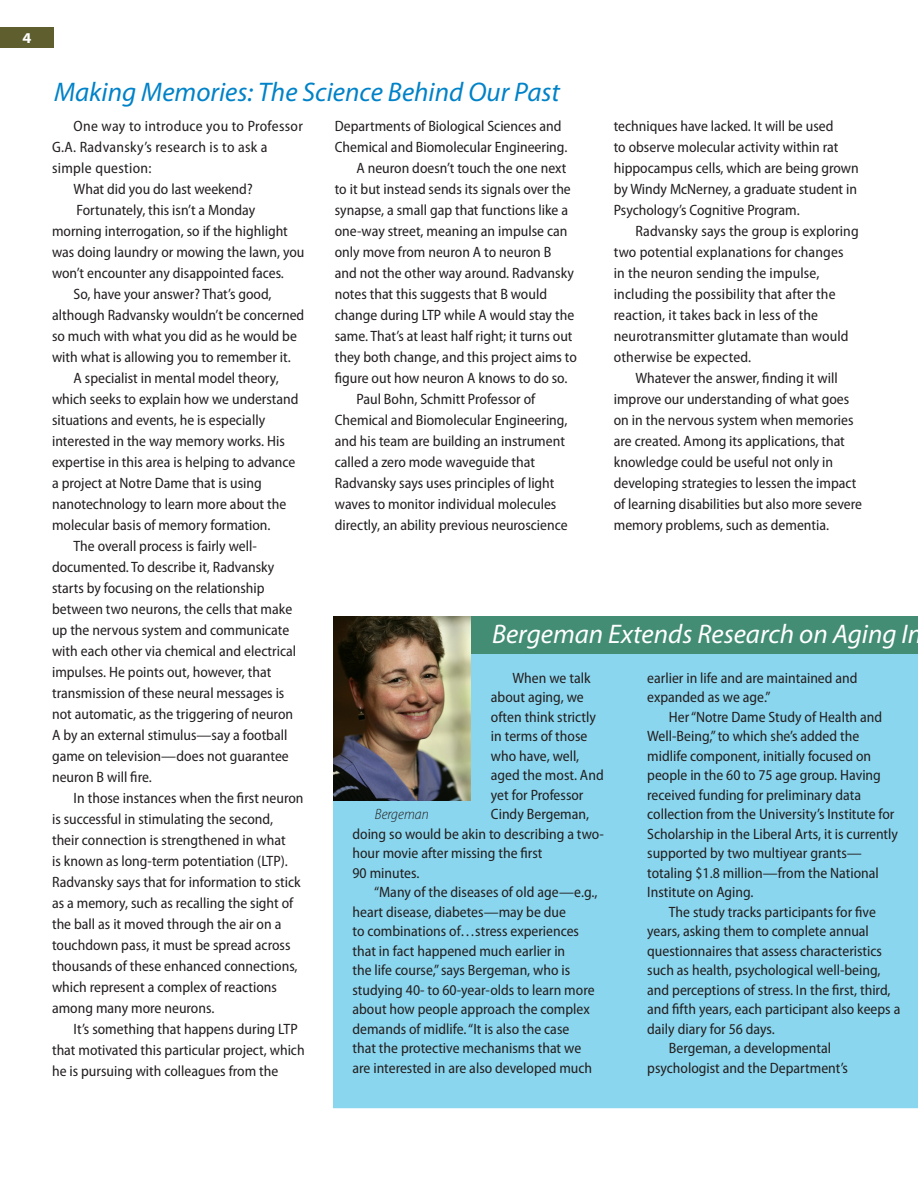
<style>
.page{position:relative;width:918px;height:1188px;background:#fff}
.page>*{position:absolute;margin:0;border:0;box-sizing:border-box;transform-origin:0 0}
.t1{font:italic 27px "Myriad Pro";color:#0082c8}
.t2{font:italic 27px "Myriad Pro";color:#fff}
.t3{font:semi-condensed 15px/21px "Myriad Pro";color:#231f20}
.t4{font:semi-condensed 15px "Myriad Pro";letter-spacing:.02em;color:#231f20}
.t5{font:italic 300 semi-condensed 15px "Myriad Pro";color:#231f20}
.t6{font:700 semi-expanded 15px "Myriad Pro";color:#fff}
</style>
<div class="page">
<div style="left:0;top:27px;width:54px;height:21px;background:#5e5e2e"></div>
<div style="left:333px;top:654px;width:585px;height:454px;background:#8ad6ee"></div>
<div style="left:470px;top:616px;width:448px;height:38px;background:#438d74"></div>
<img style="left:333px;top:617px;width:138px;height:184px">
<p class="t6" style="left:23px;top:30px;width:10px">4</p>
<h1 class="t1" style="left:54px;top:76px;width:507px">Making Memories: The Science Behind Our Past</h1>
<p class="t4" style="left:74px;top:117px;width:231px">One way to introduce you to Professor</p>
<p class="t4" style="left:52px;top:138px;width:217px">G.A. Radvansky’s research is to ask a</p>
<p class="t4" style="left:52px;top:159px;width:101px">simple question:</p>
<p class="t3" style="left:74px;top:178px;width:181px">What did you do last weekend?</p>
<p class="t3" style="left:77px;top:199px;width:180px">Fortunately, this isn’t a Monday</p>
<p class="t3" style="left:52px;top:220px;width:237px">morning interrogation, so if the highlight</p>
<p class="t3" style="left:52px;top:241px;width:254px">was doing laundry or mowing the lawn, you</p>
<p class="t3" style="left:52px;top:262px;width:233px">won’t encounter any disappointed faces.</p>
<p class="t3" style="left:74px;top:283px;width:200px">So, have your answer? That’s good,</p>
<p class="t3" style="left:52px;top:304px;width:254px">although Radvansky wouldn’t be concerned</p>
<p class="t3" style="left:52px;top:325px;width:246px">so much with what you did as he would be</p>
<p class="t3" style="left:52px;top:346px;width:240px">with what is allowing you to remember it.</p>
<p class="t3" style="left:74px;top:367px;width:207px">A specialist in mental model theory,</p>
<p class="t3" style="left:52px;top:388px;width:248px">which seeks to explain how we understand</p>
<p class="t3" style="left:52px;top:409px;width:215px">situations and events, he is especially</p>
<p class="t3" style="left:52px;top:430px;width:234px">interested in the way memory works. His</p>
<p class="t3" style="left:52px;top:451px;width:245px">expertise in this area is helping to advance</p>
<p class="t3" style="left:52px;top:472px;width:211px">a project at Notre Dame that is using</p>
<p class="t3" style="left:52px;top:493px;width:236px">nanotechnology to learn more about the</p>
<p class="t3" style="left:52px;top:514px;width:220px">molecular basis of memory formation.</p>
<p class="t3" style="left:74px;top:535px;width:185px">The overall process is fairly well-</p>
<p class="t3" style="left:52px;top:556px;width:224px">documented. To describe it, Radvansky</p>
<p class="t3" style="left:52px;top:577px;width:214px">starts by focusing on the relationship</p>
<p class="t3" style="left:52px;top:598px;width:242px">between two neurons, the cells that make</p>
<p class="t3" style="left:52px;top:619px;width:239px">up the nervous system and communicate</p>
<p class="t3" style="left:52px;top:640px;width:246px">with each other via chemical and electrical</p>
<p class="t3" style="left:52px;top:661px;width:221px">impulses. He points out, however, that</p>
<p class="t3" style="left:52px;top:682px;width:234px">transmission of these neural messages is</p>
<p class="t3" style="left:52px;top:703px;width:243px">not automatic, as the triggering of neuron</p>
<p class="t3" style="left:52px;top:724px;width:237px">A by an external stimulus—say a football</p>
<p class="t3" style="left:52px;top:745px;width:238px">game on television—does not guarantee</p>
<p class="t3" style="left:52px;top:766px;width:101px">neuron B will fire.</p>
<p class="t3" style="left:74px;top:787px;width:231px">In those instances when the first neuron</p>
<p class="t3" style="left:52px;top:808px;width:223px">is successful in stimulating the second,</p>
<p class="t3" style="left:52px;top:829px;width:235px">their connection is strengthened in what</p>
<p class="t3" style="left:52px;top:850px;width:237px">is known as long-term potentiation (LTP).</p>
<p class="t3" style="left:52px;top:871px;width:250px">Radvansky says that for information to stick</p>
<p class="t3" style="left:52px;top:892px;width:243px">as a memory, such as recalling the sight of</p>
<p class="t3" style="left:52px;top:913px;width:231px">the ball as it moved through the air on a</p>
<p class="t3" style="left:52px;top:934px;width:240px">touchdown pass, it must be spread across</p>
<p class="t3" style="left:52px;top:955px;width:247px">thousands of these enhanced connections,</p>
<p class="t3" style="left:52px;top:976px;width:226px">which represent a complex of reactions</p>
<p class="t3" style="left:52px;top:997px;width:164px">among many more neurons.</p>
<p class="t3" style="left:74px;top:1018px;width:226px">It’s something that happens during LTP</p>
<p class="t3" style="left:52px;top:1039px;width:254px">that motivated this particular project, which</p>
<p class="t3" style="left:52px;top:1060px;width:228px">he is pursuing with colleagues from the</p>
<p class="t3" style="left:335px;top:115px;width:228px">Departments of Biological Sciences and</p>
<p class="t3" style="left:335px;top:136px;width:234px">Chemical and Biomolecular Engineering.</p>
<p class="t3" style="left:356px;top:157px;width:212px">A neuron doesn’t touch the one next</p>
<p class="t3" style="left:335px;top:178px;width:238px">to it but instead sends its signals over the</p>
<p class="t3" style="left:335px;top:199px;width:235px">synapse, a small gap that functions like a</p>
<p class="t3" style="left:335px;top:220px;width:234px">one-way street, meaning an impulse can</p>
<p class="t3" style="left:335px;top:241px;width:218px">only move from neuron A to neuron B</p>
<p class="t3" style="left:335px;top:262px;width:241px">and not the other way around. Radvansky</p>
<p class="t3" style="left:335px;top:283px;width:214px">notes that this suggests that B would</p>
<p class="t3" style="left:335px;top:304px;width:241px">change during LTP while A would stay the</p>
<p class="t3" style="left:335px;top:325px;width:239px">same. That’s at least half right; it turns out</p>
<p class="t3" style="left:335px;top:346px;width:244px">they both change, and this project aims to</p>
<p class="t3" style="left:335px;top:367px;width:234px">figure out how neuron A knows to do so.</p>
<p class="t3" style="left:356px;top:388px;width:180px">Paul Bohn, Schmitt Professor of</p>
<p class="t3" style="left:335px;top:409px;width:234px">Chemical and Biomolecular Engineering,</p>
<p class="t3" style="left:335px;top:430px;width:232px">and his team are building an instrument</p>
<p class="t3" style="left:335px;top:451px;width:202px">called a zero mode waveguide that</p>
<p class="t3" style="left:335px;top:472px;width:221px">Radvansky says uses principles of light</p>
<p class="t3" style="left:335px;top:493px;width:223px">waves to monitor individual molecules</p>
<p class="t3" style="left:335px;top:514px;width:234px">directly, an ability previous neuroscience</p>
<p class="t3" style="left:614px;top:115px;width:247px">techniques have lacked. It will be used<br>to observe molecular activity within rat hippocampus cells, which are being grown by Windy McNerney, a graduate student in Psychology’s Cognitive Program.</p>
<p class="t3" style="left:614px;top:220px;width:246px;text-indent:22px">Radvansky says the group is exploring two potential explanations for changes<br>in the neuron sending the impulse, including the possibility that after the reaction, it takes back in less of the neurotransmitter glutamate than would otherwise be expected.</p>
<p class="t3" style="left:614px;top:367px;width:250px;text-indent:22px">Whatever the answer, finding it will improve our understanding of what goes on in the nervous system when memories are created. Among its applications, that knowledge could be useful not only in developing strategies to lessen the impact of learning disabilities but also more severe memory problems, such as dementia.</p>
<h1 class="t2" style="left:492px;top:617px;width:432px">Bergeman Extends Research on Aging In</h1>
<p class="t3" style="left:513px;top:667px;width:80px">When we talk</p>
<p class="t3" style="left:491px;top:687px;width:94px">about aging, we</p>
<p class="t3" style="left:491px;top:706px;width:107px">often think strictly</p>
<p class="t3" style="left:491px;top:726px;width:98px">in terms of those</p>
<p class="t3" style="left:491px;top:745px;width:90px">who have, well,</p>
<p class="t3" style="left:491px;top:765px;width:114px">aged the most. And</p>
<p class="t3" style="left:491px;top:784px;width:94px">yet for Professor</p>
<p class="t3" style="left:491px;top:804px;width:100px">Cindy Bergeman,</p>
<p class="t3" style="left:352px;top:823px;width:253px">doing so would be akin to describing a two-</p>
<p class="t3" style="left:352px;top:843px;width:192px">hour movie after missing the first</p>
<p class="t3" style="left:352px;top:862px;width:68px">90 minutes.</p>
<p class="t3" style="left:374px;top:882px;width:225px">“Many of the diseases of old age—e.g.,</p>
<p class="t3" style="left:352px;top:901px;width:215px">heart disease, diabetes—may be due</p>
<p class="t3" style="left:352px;top:921px;width:228px">to combinations of…stress experiences</p>
<p class="t3" style="left:352px;top:940px;width:214px">that in fact happened much earlier in</p>
<p class="t3" style="left:352px;top:960px;width:219px">the life course,” says Bergeman, who is</p>
<p class="t3" style="left:352px;top:979px;width:244px">studying 40- to 60-year-olds to learn more</p>
<p class="t3" style="left:352px;top:999px;width:239px">about how people approach the complex</p>
<p class="t3" style="left:352px;top:1018px;width:218px">demands of midlife. “It is also the case</p>
<p class="t3" style="left:352px;top:1038px;width:230px">that the protective mechanisms that we</p>
<p class="t3" style="left:352px;top:1057px;width:241px">are interested in are also developed much</p>
<p class="t3" style="left:647px;top:668px;width:212px;line-height:19.5px">earlier in life and are maintained and expanded as we age.”</p>
<p class="t3" style="left:647px;top:707px;width:252px;line-height:19.5px;text-indent:22px">Her “Notre Dame Study of Health and Well-Being,” to which she’s added the midlife component, initially focused on people in the 60 to 75 age group. Having received funding for preliminary data collection from the University’s Institute for Scholarship in the Liberal Arts, it is currently supported by two multiyear grants— totaling $1.8 million—from the National Institute on Aging.</p>
<p class="t3" style="left:669px;top:901px;width:209px">The study tracks participants for five</p>
<p class="t3" style="left:647px;top:921px;width:223px">years, asking them to complete annual</p>
<p class="t3" style="left:647px;top:940px;width:236px">questionnaires that assess characteristics</p>
<p class="t3" style="left:647px;top:960px;width:235px">such as health, psychological well-being,</p>
<p class="t3" style="left:647px;top:979px;width:245px">and perceptions of stress. In the first, third,</p>
<p class="t3" style="left:647px;top:999px;width:255px">and fifth years, each participant also keeps a</p>
<p class="t3" style="left:647px;top:1018px;width:129px">daily diary for 56 days.</p>
<p class="t3" style="left:669px;top:1038px;width:164px">Bergeman, a developmental</p>
<p class="t3" style="left:647px;top:1057px;width:202px">psychologist and the Department’s</p>
<p class="t5" style="left:375px;top:806px;width:55px">Bergeman</p>
</div>
